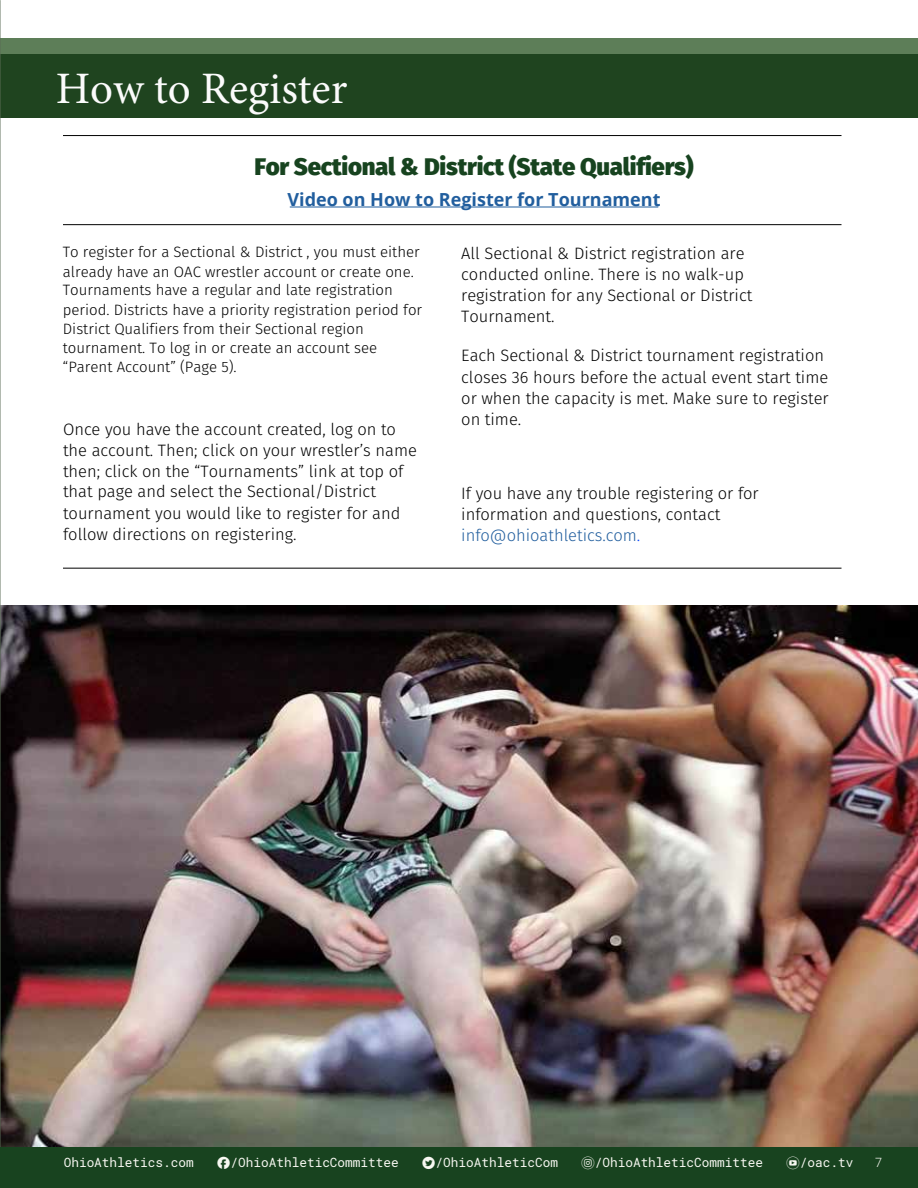
<style>
.page{position:relative;width:918px;height:1188px;background:#fff}
.page>*{position:absolute;margin:0;border:0;box-sizing:border-box;transform-origin:0 0}
.t1{font:45px "Minion Pro";color:#fbfbfb}
.t2{font:800 24px "Fira Sans";letter-spacing:-.01em;color:#17431f}
.t3{font:700 18px "Open Sans";color:#215e9e}
.t4{font:300 16.5px/21px "Fira Sans";color:#000}
.t5{font:300 15px/19.2px "Fira Sans";color:#000}
.t6{font:12.75px "Roboto Mono";color:#f8f8f2}
.t7{font:300 12.75px "Roboto Mono";color:#f8f8f2}
.s1{color:#215e9e}
.s2{color:#0042ff}
.s3{font-family:"typeecon"}
</style>
<div class="page">
<div style="left:0;top:39px;width:918px;height:78px;background:#1f441f"></div>
<div style="left:0;top:39px;width:918px;height:15px;background:#5d7e58"></div>
<hr style="left:63px;top:224px;width:779px;height:1px;background:#000">
<hr style="left:63px;top:135px;width:779px;height:1px;background:#000">
<hr style="left:63px;top:568px;width:779px;height:1px;background:#000">
<img style="left:1px;top:606px;width:917px;height:542px">
<hr style="left:0;top:0;width:1px;height:1188px;background:#3b5531">
<hr style="left:290px;top:207px;width:368px;height:1px;background:#215e9e">
<div style="left:0;top:1148px;width:918px;height:40px;background:#18431f"></div>
<h1 class="t1" style="left:56px;top:59px;width:293px">How to Register</h1>
<h2 class="t2" style="left:254px;top:150px;width:441px">For Sectional &amp; District (State Qualifiers)</h2>
<p class="t3" style="left:288px;top:187px;width:374px">Video on How to Register for Tournament</p>
<p class="t5" style="left:63px;top:244px;width:361px">To register for a Sectional &amp; District , you must either already have an OAC wrestler account or create one.<br>Tournaments have a regular and late registration period. Districts have a priority registration period for District Qualifiers from their Sectional region tournament. To log in or create an account see “Parent Account” (Page 5).</p>
<p class="t4" style="left:63px;top:420px;width:355px">Once you have the account created, log on to the account. Then; click on your wrestler’s name then; click on the “Tournaments” link at top of that page and select the Sectional/District tournament you would like to register for and follow directions on registering.</p>
<p class="t4" style="left:461px;top:244px;width:293px">All Sectional &amp; District registration are conducted online. There is no walk-up registration for any Sectional or District Tournament.</p>
<p class="t4" style="left:461px;top:346px;width:369px">Each Sectional &amp; District tournament registration closes 36 hours before the actual event start time or when the capacity is met. Make sure to register on time.</p>
<p class="t4" style="left:461px;top:484px;width:299px">If you have any trouble registering or for information and questions, contact <span class="s1">info@ohioathletics.com</span><span class="s2">.</span></p>
<p class="t6" style="left:64px;top:1153px;width:132px">OhioAthletics.com</p>
<p class="t6" style="left:217px;top:1153px;width:184px"><span class="s3">F</span>/OhioAthleticCommittee</p>
<p class="t6" style="left:422px;top:1153px;width:138px"><span class="s3">T</span>/OhioAthleticCom</p>
<p class="t6" style="left:581px;top:1153px;width:184px"><span class="s3">i</span>/OhioAthleticCommittee</p>
<p class="t6" style="left:786px;top:1153px;width:69px"><span class="s3">y</span>/oac.tv</p>
<p class="t7" style="left:875px;top:1153px;width:9px">7</p>
</div>
